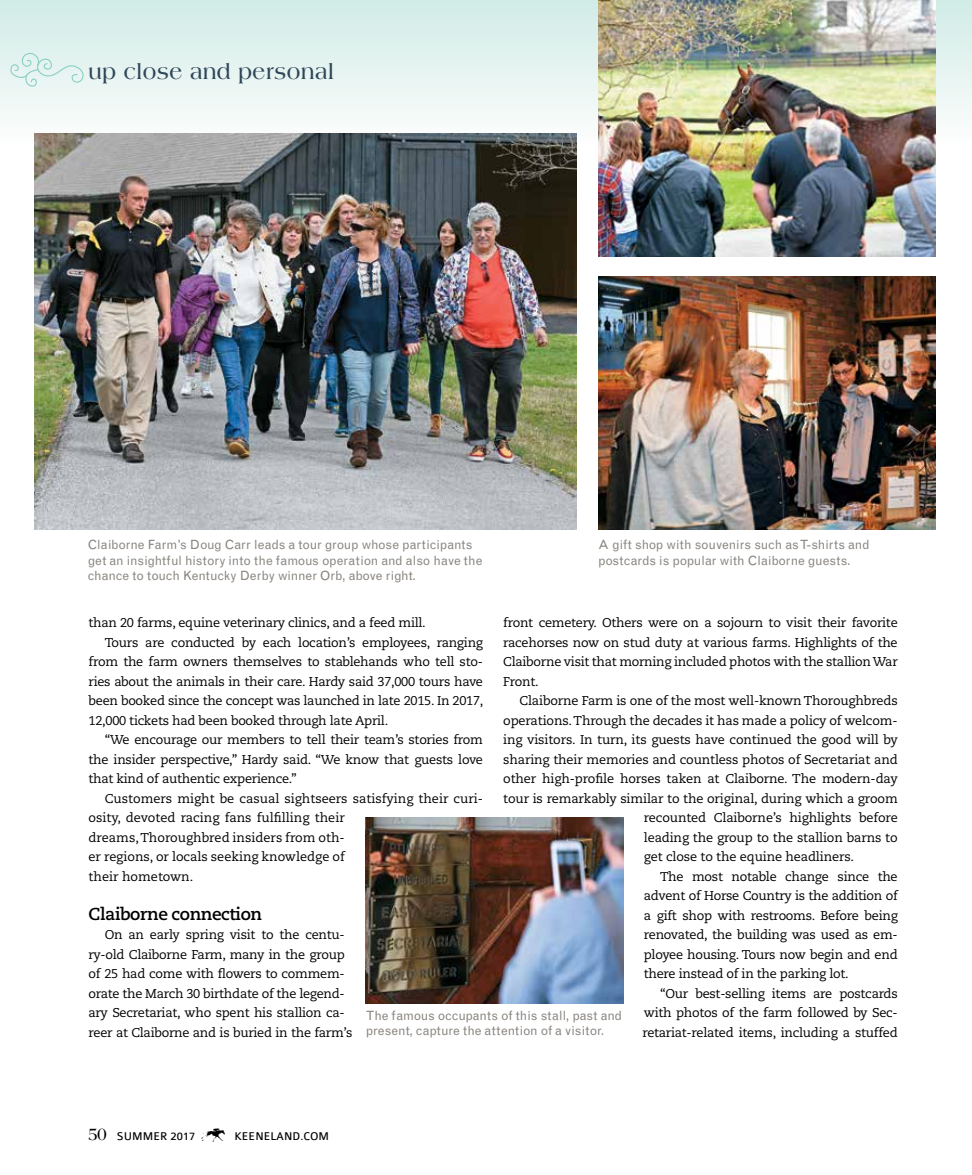
<style>
.page{position:relative;width:972px;height:1175px;background:#fff}
.page>*{position:absolute;margin:0;border:0;box-sizing:border-box;transform-origin:0 0}
.t1{font:27px "Keen DB";color:#000}
.t2{font:700 22.35px "Americana Std";letter-spacing:.03em;color:#2e4658;scale:.91 1}
.t3{font:700 17.25px "Caecilia LT Std";letter-spacing:-.02em;color:#000}
.t4{font:12.75px/19.5px "Caecilia LT Std";letter-spacing:-.02em;color:#000}
.t5{font:12.75px/15.3px "Grotesque MT Std";letter-spacing:-.005em;color:#8a8580}
.t6{font:12.75px "Caecilia LT Std";color:#000}
.t7{font:12px "Colaborate";color:#000}
.s1{font-family:"Americana Std";font-weight:700;font-size:18.15px}
</style>
<div class="page">
<div style="left:0;top:0;width:972px;height:237px;background:linear-gradient(to bottom,#d8efea,#fff)"></div>
<svg style="left:10px;top:53px;width:74px;height:34px;background:#dbefeb"></svg>
<img style="left:35px;top:133px;width:542px;height:397px">
<img style="left:598px;top:276px;width:337px;height:254px">
<img style="left:598px;top:0;width:337px;height:256px">
<img style="left:365px;top:817px;width:259px;height:186px">
<h2 class="t2" style="left:89px;top:59px;width:271px">up close and personal</h2>
<p class="t5" style="left:88px;top:537px;width:396px">Claiborne Farm’s Doug Carr leads a tour group whose participants get an insightful history into the famous operation and also have the chance to touch Kentucky Derby winner Orb, above right.</p>
<p class="t5" style="left:598px;top:537px;width:273px">A gift shop with souvenirs such as T-shirts and postcards is popular with Claiborne guests.</p>
<p class="t4" style="left:503px;top:613px;width:396px;text-align:justify">front cemetery. Others were on a sojourn to visit their favorite racehorses now on stud duty at various farms. Highlights of the Claiborne visit that morning included photos with the stallion War Front.</p>
<p class="t4" style="left:519px;top:691px;width:380px">Claiborne Farm is one of the most well-known Thoroughbreds</p>
<p class="t4" style="left:503px;top:711px;width:396px">operations. Through the decades it has made a policy of welcom-</p>
<p class="t4" style="left:503px;top:730px;width:396px">ing visitors. In turn, its guests have continued the good will by</p>
<p class="t4" style="left:503px;top:750px;width:396px">sharing their memories and countless photos of Secretariat and</p>
<p class="t4" style="left:503px;top:769px;width:396px">other high-profile horses taken at Claiborne. The modern-day</p>
<p class="t4" style="left:503px;top:788px;width:396px">tour is remarkably similar to the original, during which a groom</p>
<p class="t4" style="left:644px;top:808px;width:255px">recounted Claiborne’s highlights before</p>
<p class="t4" style="left:644px;top:827px;width:255px">leading the group to the stallion barns to</p>
<p class="t4" style="left:644px;top:847px;width:212px">get close to the equine headliners.</p>
<p class="t4" style="left:660px;top:866px;width:239px">The most notable change since the</p>
<p class="t4" style="left:644px;top:886px;width:255px">advent of Horse Country is the addition of</p>
<p class="t4" style="left:644px;top:905px;width:255px">a gift shop with restrooms. Before being</p>
<p class="t4" style="left:644px;top:925px;width:255px">renovated, the building was used as em-</p>
<p class="t4" style="left:644px;top:944px;width:255px">ployee housing. Tours now begin and end</p>
<p class="t4" style="left:644px;top:964px;width:206px">there instead of in the parking lot.</p>
<p class="t4" style="left:660px;top:983px;width:239px">“Our best-selling items are postcards</p>
<p class="t4" style="left:644px;top:1003px;width:255px">with photos of the farm followed by Sec-</p>
<p class="t4" style="left:642px;top:1022px;width:257px">retariat-related items, including a stuffed</p>
<p class="t4" style="left:89px;top:613px;width:339px">than 20 farms, equine veterinary clinics, and a feed mill.</p>
<p class="t4" style="left:105px;top:633px;width:380px">Tours are conducted by each location’s employees, ranging</p>
<p class="t4" style="left:89px;top:652px;width:396px">from the farm owners themselves to stablehands who tell sto-</p>
<p class="t4" style="left:89px;top:672px;width:396px">ries about the animals in their care. Hardy said 37,000 tours have</p>
<p class="t4" style="left:89px;top:691px;width:396px">been booked since the concept was launched in late 2015. In 2017,</p>
<p class="t4" style="left:89px;top:711px;width:301px">12,000 tickets had been booked through late April.</p>
<p class="t4" style="left:105px;top:730px;width:380px">“We encourage our members to tell their team’s stories from</p>
<p class="t4" style="left:89px;top:750px;width:396px">the insider perspective,” Hardy said. “We know that guests love</p>
<p class="t4" style="left:89px;top:769px;width:210px">that kind of authentic experience.”</p>
<p class="t6" style="left:105px;top:791px;width:380px">Customers might be casual sightseers satisfying their curi-</p>
<p class="t6" style="left:89px;top:810px;width:258px">osity, devoted racing fans fulfilling their</p>
<p class="t6" style="left:89px;top:830px;width:258px">dreams, Thoroughbred insiders from oth-</p>
<p class="t6" style="left:89px;top:849px;width:258px">er regions, or locals seeking knowledge of</p>
<p class="t6" style="left:89px;top:869px;width:106px">their hometown.</p>
<h3 class="t3" style="left:89px;top:903px;width:175px">Claiborne connection</h3>
<p class="t4" style="left:89px;top:925px;width:265px;text-indent:16px">On an early spring visit to the centu&shy;ry-old Claiborne Farm, many in the group of 25 had come with flowers to commem&shy;orate the March 30 birthdate of the legend&shy;ary Secretariat, who spent his stallion ca&shy;reer at Claiborne and is buried in the farm’s</p>
<p class="t5" style="left:366px;top:1008px;width:258px">The famous occupants of this stall, past and present, capture the attention of a visitor.</p>
<p class="t7" style="left:89px;top:1130px;width:108px"><span class="s1">50</span> SUMMER 2017</p>
<h1 class="t1" style="left:201px;top:1121px;width:29px">K</h1>
<p class="t7" style="left:234px;top:1130px;width:96px">KEENELAND.COM</p>
</div>
